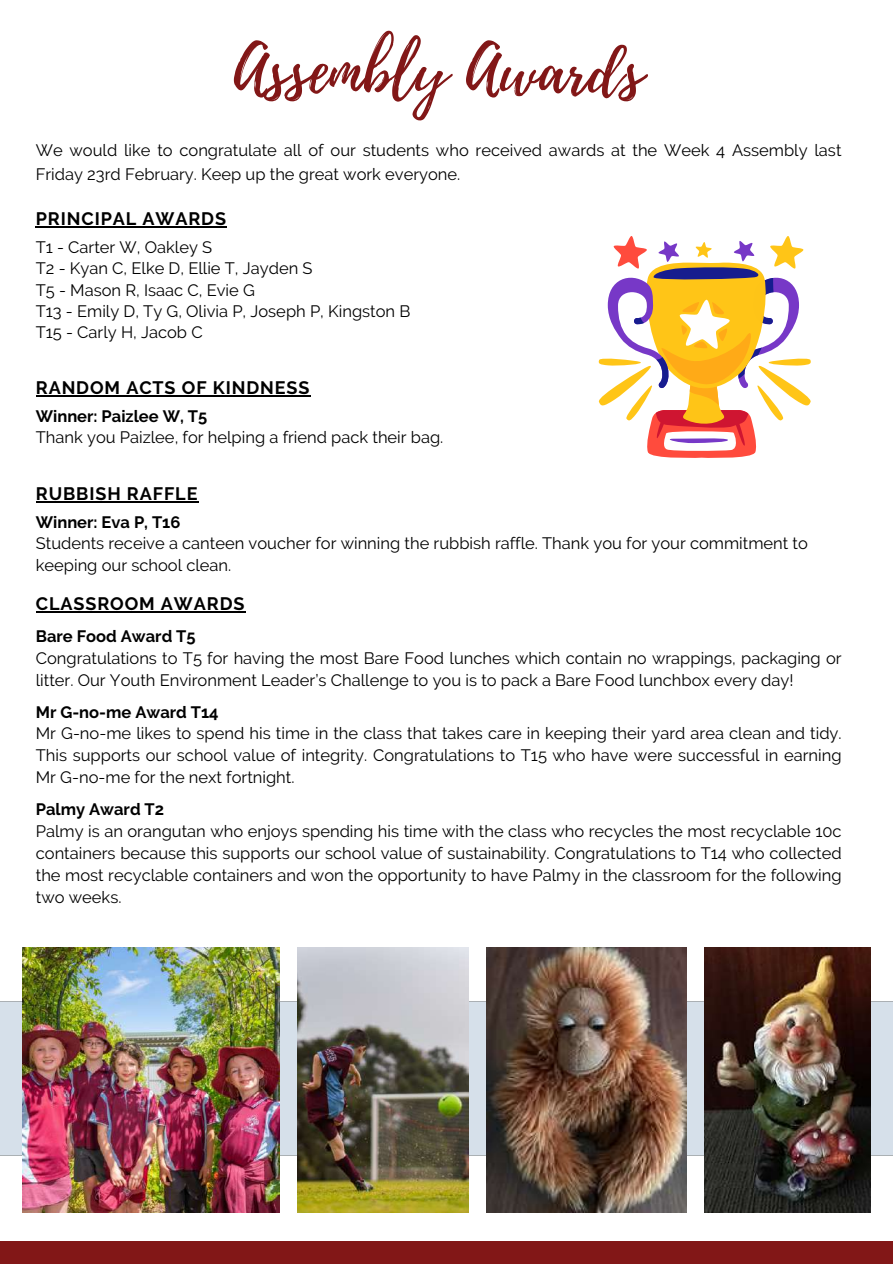
<style>
.page{position:relative;width:893px;height:1264px;background:#fff}
.page>*{position:absolute;margin:0;border:0;box-sizing:border-box;transform-origin:0 0}
.t1{font:64.5px "Playlist Script";color:#821717}
.t2{font:700 18px "Raleway";letter-spacing:.05em;color:#000}
.t3{font:16.5px/21.9px "Raleway";color:#000}
.t4{font:700 16.5px "Raleway";color:#000}
</style>
<div class="page">
<div style="left:0;top:1241px;width:892px;height:22px;background:#821717"></div>
<hr style="left:36px;top:501px;width:162px;height:1px;background:#000">
<svg style="left:598px;top:236px;width:213px;height:222px"></svg>
<hr style="left:36px;top:226px;width:191px;height:1px;background:#000">
<hr style="left:36px;top:611px;width:209px;height:1px;background:#000">
<hr style="left:36px;top:395px;width:274px;height:1px;background:#000">
<div style="left:0;top:1001px;width:892px;height:154px;background:#d6e0ea"></div>
<img style="left:23px;top:947px;width:256px;height:265px">
<img style="left:297px;top:947px;width:171px;height:265px">
<img style="left:486px;top:947px;width:200px;height:265px">
<img style="left:704px;top:947px;width:166px;height:265px">
<h1 class="t1" style="left:234px;top:24px;width:411px">Assembly Awards</h1>
<p class="t3" style="left:36px;top:139px;width:807px;line-height:23.7px">We would like to congratulate all of our students who received awards at the Week 4 Assembly last<br>Friday 23rd February. Keep up the great work everyone.</p>
<p class="t2" style="left:36px;top:208px;width:192px">PRINCIPAL AWARDS</p>
<p class="t3" style="left:36px;top:236px;width:376px;line-height:21.3px">T1 - Carter W, Oakley S<br>T2 - Kyan C, Elke D, Ellie T, Jayden S<br>T5 - Mason R, Isaac C, Evie G<br>T13 - Emily D, Ty G, Olivia P, Joseph P, Kingston B<br>T15 - Carly H, Jacob C</p>
<p class="t2" style="left:36px;top:377px;width:275px">RANDOM ACTS OF KINDNESS</p>
<p class="t4" style="left:36px;top:406px;width:173px">Winner: Paizlee W, T5</p>
<p class="t3" style="left:36px;top:426px;width:409px">Thank you Paizlee, for helping a friend pack their bag.</p>
<p class="t2" style="left:36px;top:483px;width:163px">RUBBISH RAFFLE</p>
<p class="t4" style="left:36px;top:512px;width:146px">Winner: Eva P, T16</p>
<p class="t3" style="left:36px;top:532px;width:773px;line-height:21.3px">Students receive a canteen voucher for winning the rubbish raffle. Thank you for your commitment to keeping our school clean.</p>
<p class="t2" style="left:36px;top:593px;width:210px">CLASSROOM AWARDS</p>
<p class="t4" style="left:36px;top:626px;width:161px">Bare Food Award T5</p>
<p class="t3" style="left:36px;top:647px;width:807px">Congratulations to T5 for having the most Bare Food lunches which contain no wrappings, packaging or litter. Our Youth Environment Leader’s Challenge to you is to pack a Bare Food lunchbox every day!</p>
<p class="t4" style="left:36px;top:702px;width:184px">Mr G-no-me Award T14</p>
<p class="t3" style="left:36px;top:722px;width:807px;text-align:justify">Mr G-no-me likes to spend his time in the class that takes care in keeping their yard area clean and tidy.<br>This supports our school value of integrity. Congratulations to T15 who have were successful in earning Mr G-no-me for the next fortnight.</p>
<p class="t4" style="left:36px;top:799px;width:130px">Palmy Award T2</p>
<p class="t3" style="left:36px;top:820px;width:807px;text-align:justify">Palmy is an orangutan who enjoys spending his time with the class who recycles the most recyclable 10c containers because this supports our school value of sustainability. Congratulations to T14 who collected the most recyclable containers and won the opportunity to have Palmy in the classroom for the following two weeks.</p>
</div>
